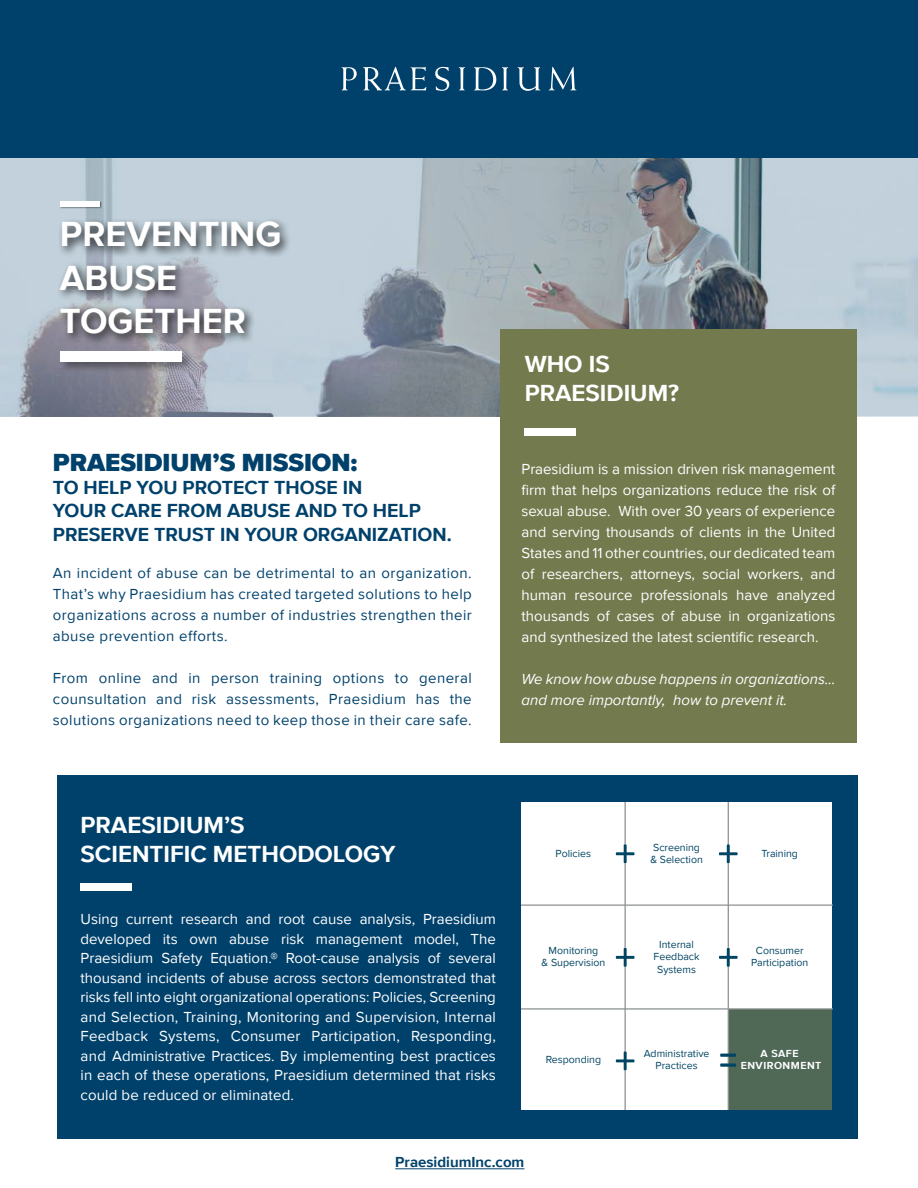
<style>
.page{position:relative;width:918px;height:1188px;background:#fff}
.page>*{position:absolute;margin:0;border:0;box-sizing:border-box;transform-origin:0 0}
.t1{font:700 36px/43.2px "Proxima Nova";color:#fff}
.t2{font:900 25.5px "Proxima Nova";color:#00416b}
.t3{font:700 24px/28.8px "Proxima Nova";color:#fff}
.t4{font:700 19.5px/23.4px "Proxima Nova";color:#00416b}
.t5{font:15px/19.5px "Proxima Nova";color:#fff;text-align:justify}
.t6{font:15px/21px "Proxima Nova";letter-spacing:.03em;color:#00416b;text-align:justify}
.t7{font:italic 15px/21px "Proxima Nova";color:#fff}
.t8{font:700 15px "Proxima Nova";color:#00426b}
.t9{font:10.5px/12.5px "Proxima Nova";color:#004563;text-align:center}
.t10{font:700 10.5px/12.5px "Proxima Nova";letter-spacing:.045em;color:#fff;text-align:center}
.t11{font:10.5px "Proxima Nova";color:#00416b}
</style>
<div class="page">
<div style="left:57px;top:775px;width:800px;height:364px;background:#00416b"></div>
<div style="left:728px;top:802px;width:103px;height:103px;background:#fff"></div>
<div style="left:522px;top:802px;width:103px;height:103px;background:#fff"></div>
<div style="left:625px;top:802px;width:103px;height:103px;background:#fff"></div>
<div style="left:522px;top:905px;width:103px;height:103px;background:#fff"></div>
<div style="left:625px;top:906px;width:103px;height:103px;background:#fff"></div>
<div style="left:728px;top:906px;width:103px;height:103px;background:#fff"></div>
<div style="left:522px;top:1009px;width:103px;height:101px;background:#fff"></div>
<div style="left:625px;top:1009px;width:103px;height:101px;background:#fff"></div>
<div style="left:728px;top:1009px;width:103px;height:101px;background:#506856"></div>
<hr style="left:522px;top:905px;width:310px;height:1px;background:#8b8f91">
<hr style="left:522px;top:1008px;width:310px;height:2px;background:#8b8f91">
<hr style="left:625px;top:802px;width:1px;height:308px;background:#8b8f91">
<hr style="left:728px;top:802px;width:1px;height:308px;background:#8b8f91">
<svg style="left:720px;top:1063px;width:16px;height:4px"></svg>
<hr style="left:720px;top:1054px;width:16px;height:3px;background:#004563">
<svg style="left:616px;top:844px;width:18px;height:19px"></svg>
<svg style="left:719px;top:844px;width:19px;height:19px"></svg>
<svg style="left:616px;top:948px;width:18px;height:19px"></svg>
<svg style="left:719px;top:948px;width:19px;height:19px"></svg>
<svg style="left:616px;top:1052px;width:18px;height:18px"></svg>
<div style="left:0;top:0;width:918px;height:158px;background:#00416b"></div>
<svg style="left:0;top:158px;width:918px;height:259px;background:#a7b3bc"></svg>
<div style="left:60px;top:201px;width:42px;height:8px;background:#000;opacity:.5"></div>
<div style="left:60px;top:201px;width:40px;height:6px;background:#fff"></div>
<div style="left:59px;top:350px;width:134px;height:23px;background:#000;opacity:.36"></div>
<div style="left:60px;top:351px;width:122px;height:11px;background:#fff"></div>
<div style="left:56px;top:217px;width:235px;height:128px;background:#000;opacity:.75"></div>
<div style="left:500px;top:330px;width:357px;height:413px;background:#737a4e"></div>
<div style="left:524px;top:428px;width:51px;height:7px;background:#fff"></div>
<div style="left:81px;top:883px;width:51px;height:7px;background:#fff"></div>
<svg style="left:342px;top:67px;width:15px;height:23px"></svg>
<svg style="left:363px;top:67px;width:63px;height:24px"></svg>
<svg style="left:435px;top:67px;width:14px;height:24px"></svg>
<svg style="left:459px;top:67px;width:6px;height:23px"></svg>
<svg style="left:474px;top:67px;width:22px;height:23px"></svg>
<svg style="left:502px;top:67px;width:6px;height:23px"></svg>
<svg style="left:518px;top:67px;width:22px;height:24px"></svg>
<svg style="left:549px;top:67px;width:27px;height:23px"></svg>
<hr style="left:395px;top:1169px;width:129px;height:1px;background:#00426b">
<h1 class="t1" style="left:60px;top:214px;width:223px">PREVENTING<br>ABUSE<br>TOGETHER</h1>
<h2 class="t2" style="left:53px;top:447px;width:306px">PRAESIDIUM’S MISSION:</h2>
<h3 class="t4" style="left:53px;top:476px;width:400px">TO HELP YOU PROTECT THOSE IN<br>YOUR CARE FROM ABUSE AND TO HELP<br>PRESERVE TRUST IN YOUR ORGANIZATION.</h3>
<p class="t6" style="left:53px;top:563px;width:420px">An incident of abuse can be detrimental to an organization.<br>That’s why Praesidium has created targeted solutions to help organizations across a number of industries strengthen their abuse prevention efforts.</p>
<p class="t6" style="left:53px;top:668px;width:420px">From online and in person training options to general counsultation and risk assessments, Praesidium has the solutions organizations need to keep those in their care safe.</p>
<h3 class="t3" style="left:525px;top:351px;width:156px">WHO IS<br>PRAESIDIUM?</h3>
<p class="t5" style="left:522px;top:459px;width:315px;line-height:21px">Praesidium is a mission driven risk management firm that helps organizations reduce the risk of sexual abuse. With over 30 years of experience and serving thousands of clients in the United States and 11 other countries, our dedicated team of researchers, attorneys, social workers, and human resource professionals have analyzed thousands of cases of abuse in organizations and synthesized the latest scientific research.</p>
<p class="t7" style="left:522px;top:669px;width:315px">We know how abuse happens in organizations… and more importantly, how to prevent it.</p>
<h3 class="t3" style="left:81px;top:811px;width:316px">PRAESIDIUM’S<br>SCIENTIFIC METHODOLOGY</h3>
<p class="t5" style="left:81px;top:910px;width:417px">Using current research and root cause analysis, Praesidium developed its own abuse risk management model, The Praesidium Safety Equation.® Root-cause analysis of several thousand incidents of abuse across sectors demonstrated that risks fell into eight organizational operations: Policies, Screening and Selection, Training, Monitoring and Supervision, Internal Feedback Systems, Consumer Participation, Responding, and Administrative Practices. By implementing best practices in each of these operations, Praesidium determined that risks could be reduced or eliminated.</p>
<p class="t9" style="left:556px;top:847px;width:37px">Policies</p>
<p class="t9" style="left:650px;top:841px;width:54px;text-align:left">Screening &amp; Selection</p>
<p class="t11" style="left:761px;top:847px;width:38px">Training</p>
<p class="t9" style="left:654px;top:938px;width:48px">Internal<br>Feedback<br>Systems</p>
<p class="t9" style="left:542px;top:944px;width:65px">Monitoring<br>&amp; Supervision</p>
<p class="t9" style="left:751px;top:945px;width:59px">Consumer<br>Participation</p>
<p class="t9" style="left:546px;top:1054px;width:57px">Responding</p>
<p class="t9" style="left:644px;top:1047px;width:67px">Administrative<br>Practices</p>
<p class="t10" style="left:741px;top:1047px;width:82px">A SAFE<br>ENVIRONMENT</p>
<p class="t8" style="left:395px;top:1153px;width:131px">PraesidiumInc.com</p>
</div>
